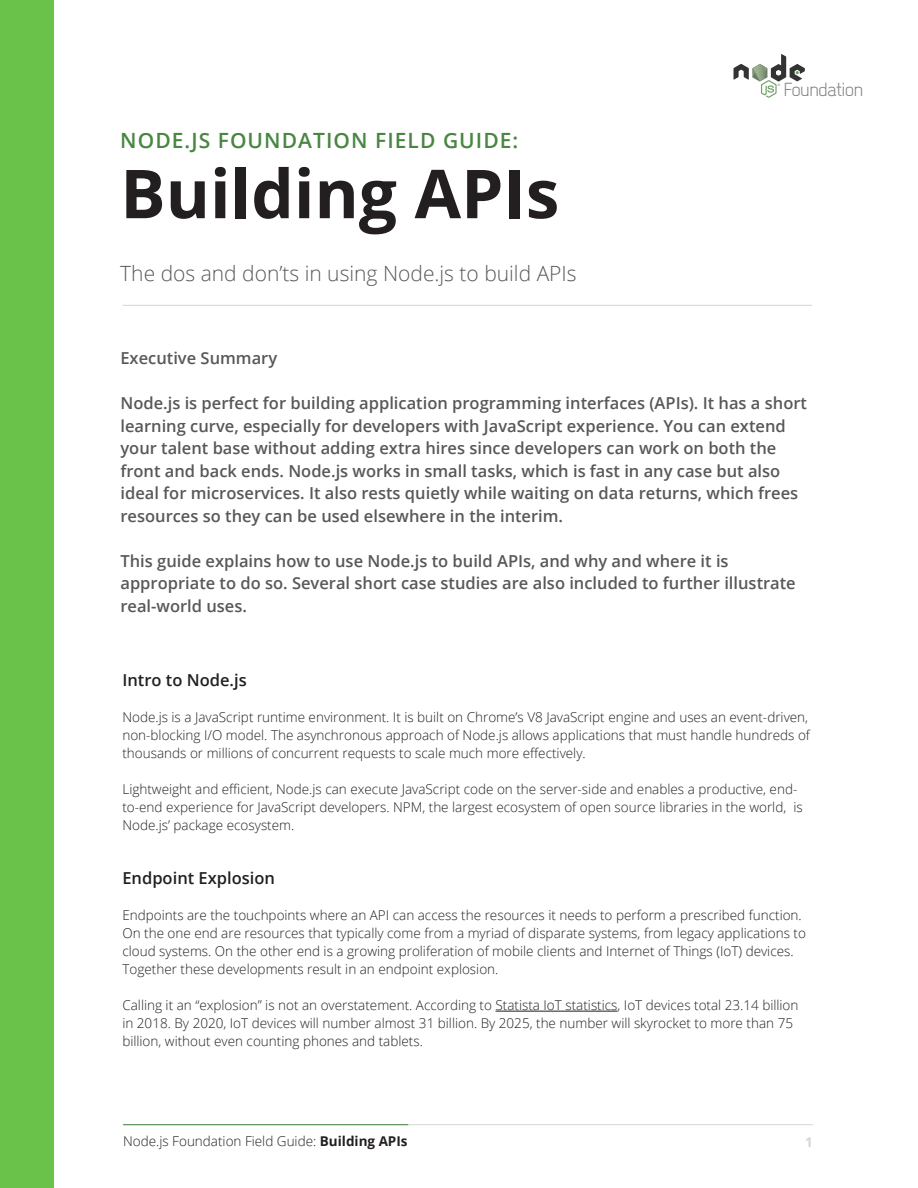
<style>
.page{position:relative;width:918px;height:1188px;background:#fff}
.page>*{position:absolute;margin:0;border:0;box-sizing:border-box;transform-origin:0 0}
.t1{font:700 67.5px "Open Sans";color:#231f20}
.t2{font:300 21px "Open Sans";color:#57585a}
.t3{font:600 21px "Open Sans";letter-spacing:.05em;color:#488641}
.t4{font:18.9px "Dekar";color:#808080}
.t5{font:600 16.5px/22.5px "Open Sans";color:#57585a}
.t6{font:600 16.5px "Open Sans";color:#231f20}
.Copy{font:300 13.5px/18px "Open Sans";color:#231f20}
.t7{font:700 13.5px "Open Sans";color:#d6d6d6}
.s1{font-weight:700}
</style>
<div class="page">
<div style="left:0;top:0;width:54px;height:1188px;background:#6bc24a"></div>
<hr style="left:123px;top:1124px;width:690px;height:1px;background:#d6d6d6">
<hr style="left:123px;top:1124px;width:285px;height:1px;background:#488641">
<hr style="left:495px;top:1011px;width:123px;height:1px;background:#231f20">
<hr style="left:122px;top:305px;width:690px;height:1px;background:#d6d6d6">
<svg style="left:734px;top:54px;width:71px;height:44px"></svg>
<p class="t3" style="left:120px;top:126px;width:400px">NODE.JS FOUNDATION FIELD GUIDE:</p>
<p class="t1" style="left:120px;top:146px;width:441px">Building APIs</p>
<p class="t2" style="left:120px;top:259px;width:458px">The dos and don’ts in using Node.js to build APIs</p>
<p class="t4" style="left:784px;top:80px;width:80px">Foundation</p>
<p class="t5" style="left:120px;top:347px;width:158px">Executive Summary</p>
<p class="t5" style="left:120px;top:392px;width:688px">Node.js is perfect for building application programming interfaces (APIs). It has a short learning curve, especially for developers with JavaScript experience. You can extend your talent base without adding extra hires since developers can work on both the front and back ends. Node.js works in small tasks, which is fast in any case but also ideal for microservices. It also rests quietly while waiting on data returns, which frees resources so they can be used elsewhere in the interim.</p>
<p class="t5" style="left:120px;top:549px;width:677px">This guide explains how to use Node.js to build APIs, and why and where it is appropriate to do so. Several short case studies are also included to further illustrate real-world uses.</p>
<p class="t6" style="left:122px;top:669px;width:126px">Intro to Node.js</p>
<p class="Copy" style="left:122px;top:708px;width:689px">Node.js is a JavaScript runtime environment. It is built on Chrome’s V8 JavaScript engine and uses an event-driven, non-blocking I/O model. The asynchronous approach of Node.js allows applications that must handle hundreds of thousands or millions of concurrent requests to scale much more effectively.</p>
<p class="Copy" style="left:122px;top:780px;width:682px">Lightweight and efficient, Node.js can execute JavaScript code on the server-side and enables a productive, end&shy;to-end experience for JavaScript developers. NPM, the largest ecosystem of open source libraries in the world, is<br>Node.js’ package ecosystem.</p>
<p class="t6" style="left:122px;top:867px;width:154px">Endpoint Explosion</p>
<p class="Copy" style="left:122px;top:906px;width:685px">Endpoints are the touchpoints where an API can access the resources it needs to perform a prescribed function.<br>On the one end are resources that typically come from a myriad of disparate systems, from legacy applications to cloud systems. On the other end is a growing proliferation of mobile clients and Internet of Things (IoT) devices.<br>Together these developments result in an endpoint explosion.</p>
<p class="Copy" style="left:122px;top:996px;width:678px">Calling it an “explosion” is not an overstatement. According to Statista IoT statistics, IoT devices total 23.14 billion in 2018. By 2020, IoT devices will number almost 31 billion. By 2025, the number will skyrocket to more than 75 billion, without even counting phones and tablets.</p>
<p class="Copy" style="left:123px;top:1132px;width:286px">Node.js Foundation Field Guide: <span class="s1">Building APIs</span></p>
<p class="t7" style="left:805px;top:1133px;width:9px">1</p>
</div>
